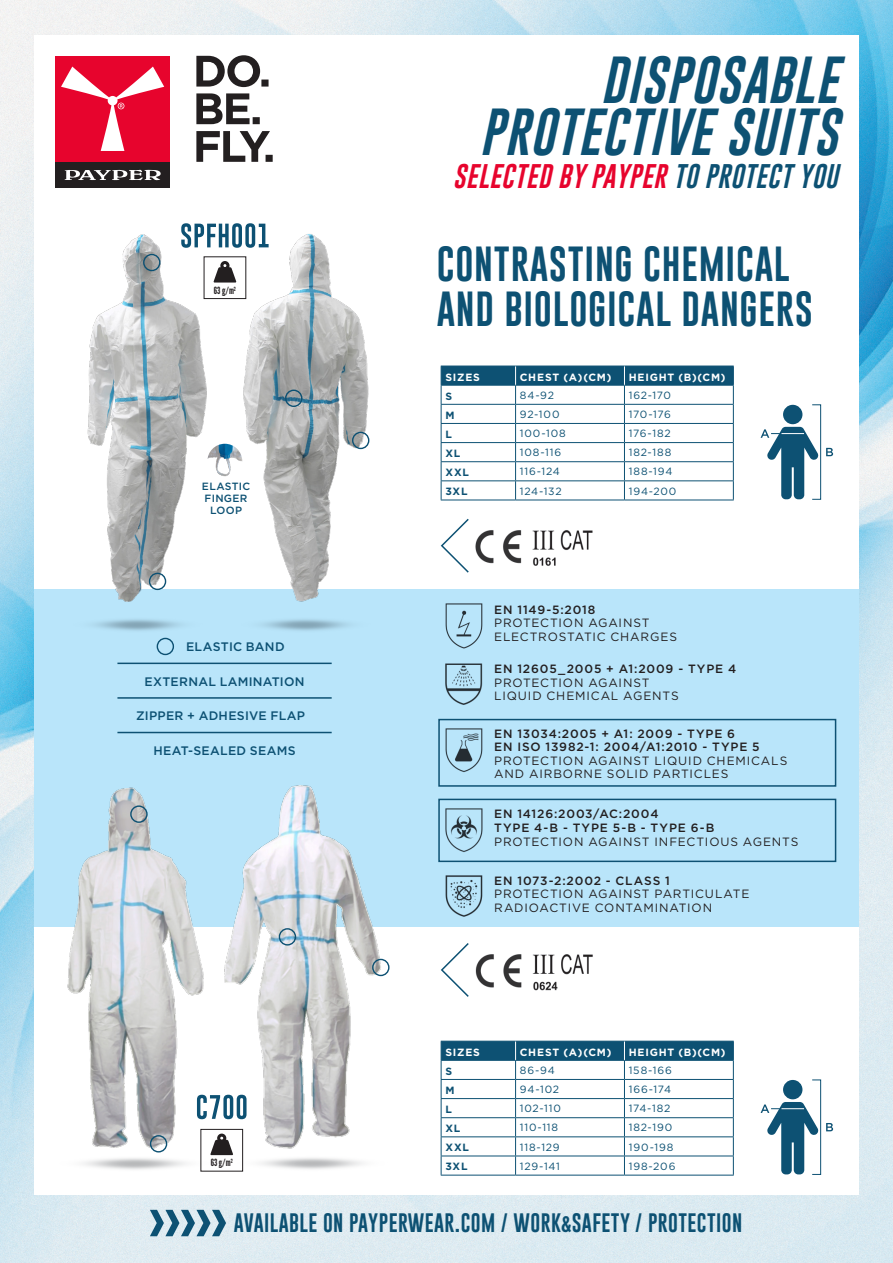
<style>
.page{position:relative;width:893px;height:1263px;background:#fff}
.page>*{position:absolute;margin:0;border:0;box-sizing:border-box;transform-origin:0 0}
.t1{font:italic 48.45px/52.7px "Gobold";color:#0d5173;text-align:right}
.t2{font:36px/45px "Gobold";letter-spacing:.02em;color:#0d5173}
.t3{font:italic 24.9px "Gobold";color:#e7042d}
.t4{font:19.5px "Gobold";letter-spacing:.02em;color:#0d5173}
.HEAD_02{font:500 12.3px "Gotham";letter-spacing:.02em;color:#0d5173}
.HEAD_02-2{font:12px/13.5px "Gotham";letter-spacing:.07em;color:#231f20}
.HEAD_02-3{font:500 12px "Gotham";letter-spacing:.07em;color:#231f20}
.HEAD_02-4{font:10.5px "Gotham";letter-spacing:.085em;color:#0d5173}
.HEAD_02-5{font:700 10.5px "Gotham";letter-spacing:.075em;color:#fff}
.HEAD_02-6{font:700 10.5px "Gotham";letter-spacing:.07em;color:#0d5173}
.HEAD_02-7{font:500 10.5px/12px "Gotham";letter-spacing:.03em;color:#0d5173;text-align:center}
.t5{font:9.9px "League Gothic";color:#231f20}
.s1{color:#0d5173}
.s2{font-weight:500}
.s3{font-family:"Gotham Condensed";font-weight:700;font-size:22.5px}
</style>
<div class="page">
<img style="left:0;top:0;width:893px;height:1263px">
<div style="left:34px;top:35px;width:825px;height:1159px;background:#fff"></div>
<div style="left:55px;top:162px;width:115px;height:26px;background:#231f20"></div>
<div style="left:55px;top:56px;width:115px;height:106px;background:#e7042d"></div>
<svg style="left:65px;top:169px;width:96px;height:11px"></svg>
<svg style="left:61px;top:67px;width:103px;height:84px"></svg>
<svg style="left:196px;top:131px;width:77px;height:31px"></svg>
<svg style="left:196px;top:93px;width:64px;height:31px"></svg>
<svg style="left:196px;top:55px;width:73px;height:32px"></svg>
<svg style="left:150px;top:1210px;width:76px;height:26px;background:#7ca2b5"></svg>
<div style="left:34px;top:589px;width:825px;height:338px;background:#b9e5fa"></div>
<svg style="left:210px;top:1095px;width:14px;height:24px"></svg>
<img style="left:224px;top:785px;width:160px;height:368px">
<img style="left:67px;top:787px;width:141px;height:369px">
<img style="left:445px;top:603px;width:38px;height:46px">
<img style="left:445px;top:875px;width:38px;height:42px">
<div style="left:438px;top:719px;width:398px;height:68px;border:2px solid #0d5173"></div>
<img style="left:445px;top:728px;width:38px;height:44px">
<img style="left:445px;top:808px;width:38px;height:44px">
<div style="left:438px;top:799px;width:398px;height:63px;border:2px solid #0d5173"></div>
<img style="left:445px;top:663px;width:38px;height:42px">
<img style="left:475px;top:954px;width:118px;height:37px">
<svg style="left:441px;top:943px;width:28px;height:54px"></svg>
<svg style="left:440px;top:518px;width:29px;height:55px"></svg>
<img style="left:21px;top:589px;width:160px;height:68px">
<svg style="left:215px;top:223px;width:24px;height:25px"></svg>
<img style="left:239px;top:223px;width:131px;height:379px">
<img style="left:83px;top:223px;width:132px;height:384px">
<hr style="left:441px;top:1175px;width:75px;height:1px;background:#0d5173">
<hr style="left:516px;top:1175px;width:108px;height:1px;background:#0d5173">
<hr style="left:624px;top:1175px;width:110px;height:1px;background:#0d5173">
<svg style="left:441px;top:1041px;width:293px;height:134px"></svg>
<svg style="left:826px;top:1123px;width:7px;height:8px"></svg>
<svg style="left:761px;top:1080px;width:58px;height:94px"></svg>
<div style="left:812px;top:1079px;width:9px;height:96px;border:1px solid #0d5173"></div>
<hr style="left:441px;top:500px;width:75px;height:1px;background:#0d5173">
<hr style="left:516px;top:500px;width:108px;height:1px;background:#0d5173">
<hr style="left:624px;top:500px;width:110px;height:1px;background:#0d5173">
<svg style="left:441px;top:366px;width:293px;height:134px"></svg>
<svg style="left:826px;top:448px;width:7px;height:8px"></svg>
<svg style="left:761px;top:405px;width:58px;height:94px"></svg>
<div style="left:812px;top:404px;width:9px;height:96px;border:1px solid #0d5173"></div>
<svg style="left:213px;top:267px;width:23px;height:16px"></svg>
<div style="left:220px;top:261px;width:9px;height:9px;border:3px solid #231f20;border-radius:50%"></div>
<div style="left:200px;top:1129px;width:43px;height:42px;border:1px solid #231f20"></div>
<svg style="left:210px;top:1140px;width:23px;height:15px"></svg>
<div style="left:217px;top:1133px;width:9px;height:10px;border:3px solid #231f20;border-radius:50%"></div>
<img style="left:207px;top:444px;width:35px;height:35px;border-radius:17px">
<hr style="left:117px;top:663px;width:215px;height:1px;background:#0d5173">
<hr style="left:117px;top:697px;width:215px;height:2px;background:#0d5173">
<hr style="left:117px;top:732px;width:215px;height:1px;background:#0d5173">
<div style="left:157px;top:638px;width:17px;height:17px;border:1px solid #0d5173;border-radius:50%"></div>
<div style="left:149px;top:573px;width:17px;height:17px;border:1px solid #0d5173;border-radius:50%"></div>
<div style="left:352px;top:432px;width:17px;height:17px;border:1px solid #0d5173;border-radius:50%"></div>
<div style="left:285px;top:390px;width:17px;height:17px;border:1px solid #0d5173;border-radius:50%"></div>
<div style="left:143px;top:254px;width:17px;height:17px;border:1px solid #0d5173;border-radius:50%"></div>
<div style="left:130px;top:805px;width:18px;height:18px;border:1px solid #0d5173;border-radius:50%"></div>
<div style="left:279px;top:928px;width:17px;height:17px;border:1px solid #0d5173;border-radius:50%"></div>
<div style="left:372px;top:959px;width:17px;height:17px;border:1px solid #0d5173;border-radius:50%"></div>
<div style="left:150px;top:1135px;width:17px;height:17px;border:1px solid #0d5173;border-radius:50%"></div>
<img style="left:475px;top:530px;width:118px;height:36px">
<p class="t5" style="left:214px;top:285px;width:24px">63 g/m<sup>2</sup></p>
<p class="HEAD_02-7" style="left:202px;top:480px;width:50px">ELASTIC<br>FINGER<br>LOOP</p>
<p class="HEAD_02" style="left:186px;top:639px;width:100px">ELASTIC BAND</p>
<p class="HEAD_02" style="left:144px;top:673px;width:162px">EXTERNAL LAMINATION</p>
<p class="HEAD_02" style="left:136px;top:708px;width:170px">ZIPPER + ADHESIVE FLAP</p>
<p class="HEAD_02" style="left:153px;top:742px;width:144px">HEAT-SEALED SEAMS</p>
<p class="t5" style="left:211px;top:1157px;width:24px">63 g/m<sup>2</sup></p>
<p class="t1" style="left:479px;top:53px;width:373px">DISPOSABLE<br>PROTECTIVE SUITS</p>
<p class="t3" style="left:453px;top:160px;width:393px">SELECTED BYPAYPER <span class="s1">TO PROTECTYOU</span></p>
<p class="t2" style="left:437px;top:242px;width:378px">CONTRASTING CHEMICAL<br>AND BIOLOGICAL DANGERS</p>
<p class="HEAD_02-5" style="left:445px;top:371px;width:36px">SIZES</p>
<p class="HEAD_02-5" style="left:520px;top:371px;width:93px">CHEST (A)(CM)</p>
<p class="HEAD_02-5" style="left:629px;top:371px;width:98px">HEIGHT (B)(CM)</p>
<p class="HEAD_02-6" style="left:445px;top:390px;width:8px">S</p>
<p class="HEAD_02-4" style="left:520px;top:388px;width:36px">84-92</p>
<p class="HEAD_02-4" style="left:629px;top:388px;width:44px">162-170</p>
<p class="HEAD_02-6" style="left:445px;top:409px;width:11px">M</p>
<p class="HEAD_02-4" style="left:520px;top:408px;width:41px">92-100</p>
<p class="HEAD_02-4" style="left:629px;top:408px;width:44px">170-176</p>
<p class="HEAD_02-6" style="left:445px;top:428px;width:8px">L</p>
<p class="HEAD_02-4" style="left:520px;top:427px;width:48px">100-108</p>
<p class="HEAD_02-4" style="left:629px;top:427px;width:43px">176-182</p>
<p class="HEAD_02-6" style="left:445px;top:447px;width:16px">XL</p>
<p class="HEAD_02-4" style="left:520px;top:446px;width:43px">108-116</p>
<p class="HEAD_02-4" style="left:629px;top:446px;width:44px">182-188</p>
<p class="HEAD_02-6" style="left:445px;top:466px;width:25px">XXL</p>
<p class="HEAD_02-4" style="left:520px;top:465px;width:42px">116-124</p>
<p class="HEAD_02-4" style="left:629px;top:465px;width:45px">188-194</p>
<p class="HEAD_02-6" style="left:445px;top:485px;width:24px">3XL</p>
<p class="HEAD_02-4" style="left:520px;top:484px;width:43px">124-132</p>
<p class="HEAD_02-4" style="left:629px;top:484px;width:49px">194-200</p>
<p class="HEAD_02-2" style="left:494px;top:603px;width:184px"><span class="s2">EN 1149-5:2018<br></span>PROTECTION AGAINST<br>ELECTROSTATIC CHARGES</p>
<p class="HEAD_02-3" style="left:494px;top:661px;width:244px">EN 12605_2005 + A1:2009 - TYPE 4</p>
<p class="HEAD_02-2" style="left:494px;top:675px;width:186px">PROTECTION AGAINST<br>LIQUID CHEMICAL AGENTS</p>
<p class="HEAD_02-3" style="left:494px;top:725px;width:242px">EN 13034:2005 + A1: 2009 - TYPE 6</p>
<p class="HEAD_02-3" style="left:494px;top:739px;width:267px">EN ISO 13982-1: 2004/A1:2010 - TYPE 5</p>
<p class="HEAD_02-2" style="left:494px;top:753px;width:295px">PROTECTION AGAINST LIQUID CHEMICALS<br>AND AIRBORNE SOLID PARTICLES</p>
<p class="HEAD_02-3" style="left:494px;top:806px;width:166px">EN 14126:2003/AC:2004</p>
<p class="HEAD_02-3" style="left:494px;top:820px;width:222px">TYPE 4-B - TYPE 5-B - TYPE 6-B</p>
<p class="HEAD_02-2" style="left:494px;top:834px;width:306px">PROTECTION AGAINST INFECTIOUS AGENTS</p>
<p class="HEAD_02-3" style="left:494px;top:873px;width:177px">EN 1073-2:2002 - CLASS 1</p>
<p class="HEAD_02-2" style="left:494px;top:887px;width:257px">PROTECTION AGAINST PARTICULATE<br>RADIOACTIVE CONTAMINATION</p>
<p class="HEAD_02-5" style="left:445px;top:1046px;width:36px">SIZES</p>
<p class="HEAD_02-5" style="left:520px;top:1046px;width:93px">CHEST (A)(CM)</p>
<p class="HEAD_02-5" style="left:629px;top:1046px;width:98px">HEIGHT (B)(CM)</p>
<p class="HEAD_02-6" style="left:445px;top:1065px;width:8px">S</p>
<p class="HEAD_02-4" style="left:520px;top:1064px;width:36px">86-94</p>
<p class="HEAD_02-4" style="left:629px;top:1064px;width:45px">158-166</p>
<p class="HEAD_02-6" style="left:445px;top:1084px;width:11px">M</p>
<p class="HEAD_02-4" style="left:520px;top:1083px;width:41px">94-102</p>
<p class="HEAD_02-4" style="left:629px;top:1083px;width:44px">166-174</p>
<p class="HEAD_02-6" style="left:445px;top:1103px;width:8px">L</p>
<p class="HEAD_02-4" style="left:520px;top:1102px;width:43px">102-110</p>
<p class="HEAD_02-4" style="left:629px;top:1102px;width:43px">174-182</p>
<p class="HEAD_02-6" style="left:445px;top:1122px;width:16px">XL</p>
<p class="HEAD_02-4" style="left:520px;top:1121px;width:40px">110-118</p>
<p class="HEAD_02-4" style="left:629px;top:1121px;width:45px">182-190</p>
<p class="HEAD_02-6" style="left:445px;top:1141px;width:25px">XXL</p>
<p class="HEAD_02-4" style="left:520px;top:1140px;width:41px">118-129</p>
<p class="HEAD_02-4" style="left:629px;top:1140px;width:46px">190-198</p>
<p class="HEAD_02-6" style="left:445px;top:1161px;width:24px">3XL</p>
<p class="HEAD_02-4" style="left:520px;top:1159px;width:42px">129-141</p>
<p class="HEAD_02-4" style="left:629px;top:1159px;width:48px">198-206</p>
<p class="t4" style="left:234px;top:1210px;width:510px">AVAILABLE ON PAYPERWEAR.COM / WORK<span class="s3">&amp;</span>SAFETY / PROTECTION</p>
</div>
